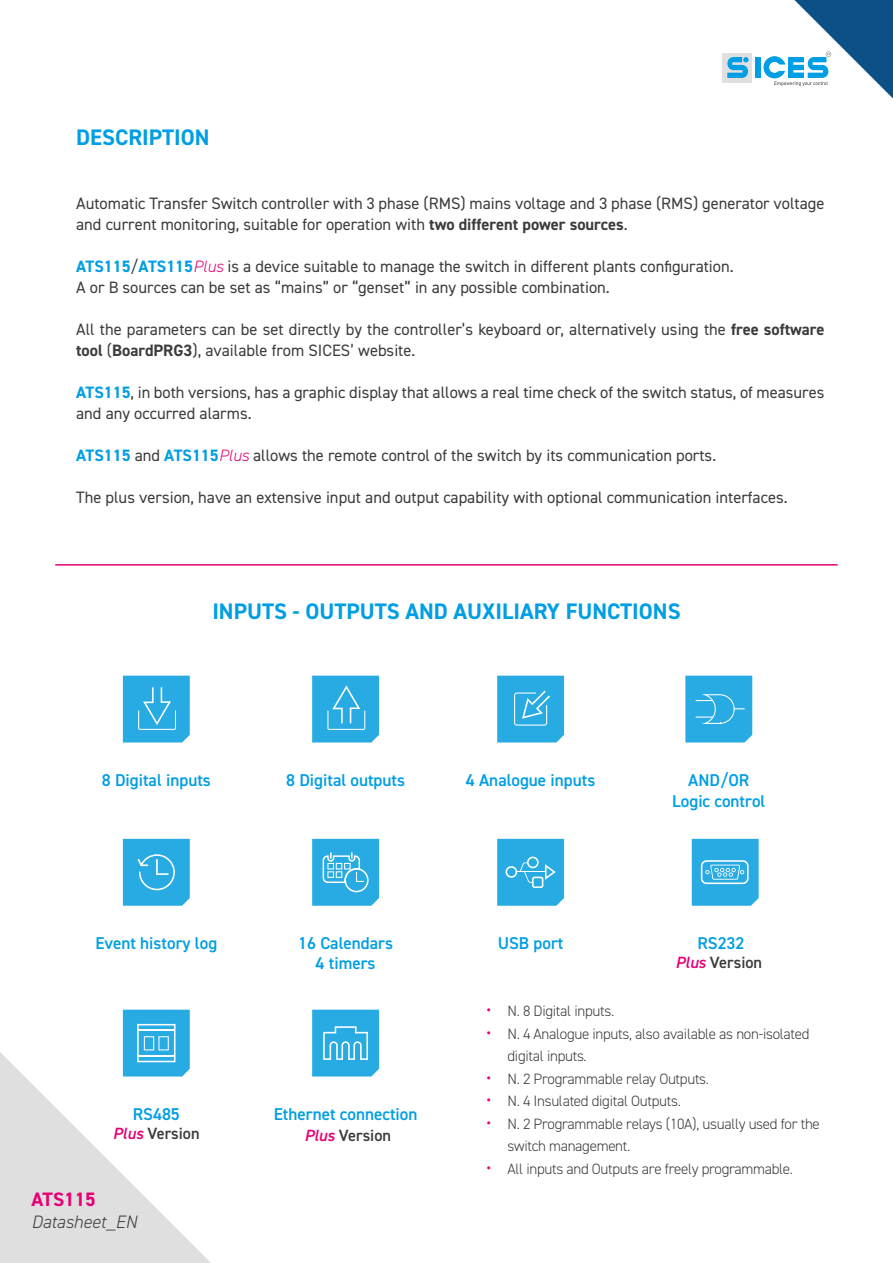
<style>
.page{position:relative;width:893px;height:1263px;background:#fff}
.page>*{position:absolute;margin:0;border:0;box-sizing:border-box;transform-origin:0 0}
.t1{font:700 22.5px "DIN2014";color:#009ee4}
.t2{font:700 19.5px "DIN2014";color:#e60074}
.t3{font:italic 300 18px "DIN2014";color:#3c3c3b}
.t4{font:600 17.1px/21.5px "DIN2014";color:#009ee4;text-align:center}
.t5{font:16.5px/21px "DIN2014";color:#3c3c3b}
.t6{font:600 16.35px "DIN2014";color:#3c3c3b}
.t7{font:300 15px/22.5px "DIN2014";letter-spacing:-.02em;color:#3c3c3b}
.s1{font-weight:700}
.s2{font-weight:700;color:#009ee4}
.s3{font-weight:300;font-style:italic;color:#e60074}
.s4{font-style:italic;color:#e60074}
.s5{font-weight:400;font-size:18px;color:#e60074}
</style>
<div class="page">
<svg style="left:0;top:1009px;width:211px;height:254px"></svg>
<svg style="left:722px;top:0;width:171px;height:99px"></svg>
<svg style="left:123px;top:676px;width:67px;height:66px;background:#35b0e4"></svg>
<svg style="left:312px;top:676px;width:67px;height:66px;background:#34afe4"></svg>
<svg style="left:685px;top:676px;width:67px;height:66px;background:#32afe4"></svg>
<svg style="left:497px;top:676px;width:67px;height:66px;background:#35b0e4"></svg>
<svg style="left:497px;top:839px;width:67px;height:67px;background:#37b0e4"></svg>
<svg style="left:123px;top:839px;width:67px;height:67px;background:#35b0e4"></svg>
<svg style="left:692px;top:839px;width:67px;height:67px;background:#3cb2e5"></svg>
<svg style="left:312px;top:839px;width:67px;height:67px;background:#3eb3e5"></svg>
<hr style="left:55px;top:564px;width:783px;height:2px;background:#e60074">
<svg style="left:123px;top:1010px;width:67px;height:66px;background:#40b4e6"></svg>
<svg style="left:312px;top:1010px;width:67px;height:66px;background:#3cb2e5"></svg>
<h1 class="t1" style="left:76px;top:127px;width:135px">DESCRIPTION</h1>
<p class="t5" style="left:76px;top:194px;width:750px">Automatic Transfer Switch controller with 3 phase (RMS) mains voltage and 3 phase (RMS) generator voltage and current monitoring, suitable for operation with <span class="s1">two different power sources</span>.</p>
<p class="t5" style="left:76px;top:257px;width:659px"><span class="s2">ATS115</span>/<span class="s2">ATS115</span><span class="s3">Plus</span> is a device suitable to manage the switch in different plants configuration.<br>A or B sources can be set as “mains” or “genset” in any possible combination.</p>
<p class="t5" style="left:76px;top:320px;width:750px">All the parameters can be set directly by the controller’s keyboard or, alternatively using the <span class="s1">free software tool</span> (<span class="s1">BoardPRG3</span>), available from SICES’ website.</p>
<p class="t5" style="left:76px;top:383px;width:750px"><span class="s2">ATS115</span>, in both versions, has a graphic display that allows a real time check of the switch status, of measures and any occurred alarms.</p>
<p class="t5" style="left:76px;top:446px;width:642px"><span class="s2">ATS115</span> and <span class="s2">ATS115</span><span class="s3">Plus</span> allows the remote control of the switch by its communication ports.</p>
<p class="t5" style="left:76px;top:488px;width:713px">The plus version, have an extensive input and output capability with optional communication interfaces.</p>
<h1 class="t1" style="left:212px;top:601px;width:470px">INPUTS - OUTPUTS AND AUXILIARY FUNCTIONS</h1>
<p class="t4" style="left:102px;top:770px;width:111px">8 Digital inputs</p>
<p class="t4" style="left:286px;top:770px;width:120px">8 Digital outputs</p>
<p class="t4" style="left:672px;top:770px;width:95px">AND/OR<br>Logic control</p>
<p class="t4" style="left:466px;top:770px;width:131px">4 Analogue inputs</p>
<p class="t4" style="left:95px;top:933px;width:123px">Event history log</p>
<p class="t4" style="left:498px;top:933px;width:67px">USB port</p>
<p class="t4" style="left:697px;top:933px;width:49px">RS232</p>
<p class="t6" style="left:675px;top:955px;width:88px"><span class="s4">Plus</span> Version</p>
<p class="t4" style="left:298px;top:933px;width:96px;line-height:20px">16 Calendars<br>4 timers</p>
<p class="t4" style="left:133px;top:1104px;width:49px">RS485</p>
<p class="t6" style="left:113px;top:1126px;width:88px"><span class="s4">Plus</span> Version</p>
<p class="t2" style="left:31px;top:1188px;width:66px">ATS115</p>
<p class="t3" style="left:31px;top:1215px;width:107px">Datasheet_EN</p>
<p class="t4" style="left:274px;top:1104px;width:145px">Ethernet connection</p>
<p class="t6" style="left:304px;top:1128px;width:88px"><span class="s4">Plus</span> Version</p>
<p class="t7" style="left:486px;top:1000px;width:129px"><span class="s5">•</span> N. 8 Digital inputs.</p>
<p class="t7" style="left:507px;top:1023px;width:303px;text-indent:-21px"><span class="s5">•</span> N. 4 Analogue inputs, also available as non-isolated digital inputs.</p>
<p class="t7" style="left:486px;top:1068px;width:224px"><span class="s5">•</span> N. 2 Programmable relay Outputs.</p>
<p class="t7" style="left:486px;top:1090px;width:196px"><span class="s5">•</span> N. 4 Insulated digital Outputs.</p>
<p class="t7" style="left:507px;top:1113px;width:314px;text-indent:-21px"><span class="s5">•</span> N. 2 Programmable relays (10A), usually used for the switch management.</p>
<p class="t7" style="left:486px;top:1158px;width:308px"><span class="s5">•</span> All inputs and Outputs are freely programmable.</p>
</div>
